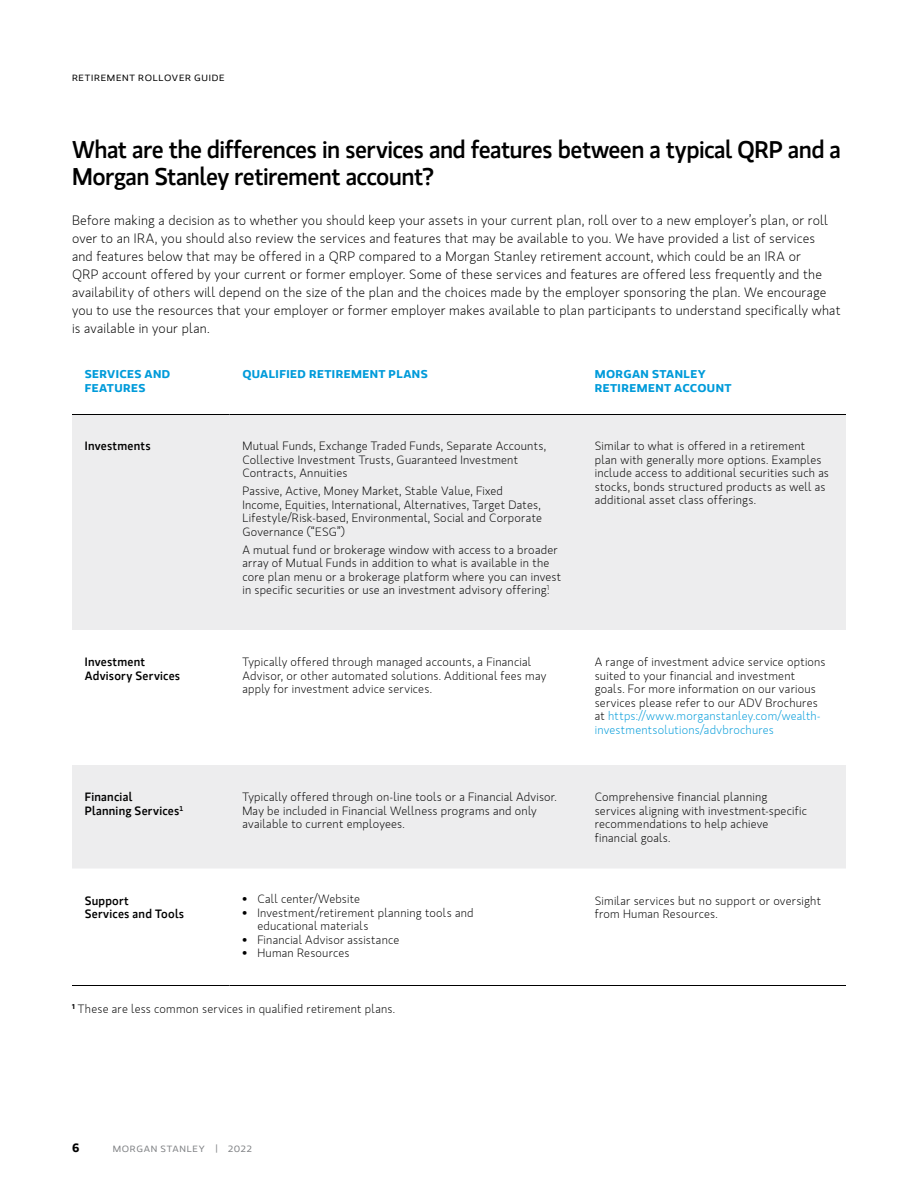
<style>
.page{position:relative;width:918px;height:1188px;background:#fff}
.page>*{position:absolute;margin:0;border:0;box-sizing:border-box;transform-origin:0 0}
.t1{font:500 24px/27px "MS Gloriola II Std";letter-spacing:-.025em;color:#000}
.t2{font:300 13.5px/18px "MS Gloriola II Std";letter-spacing:.015em;color:#000}
.t3{font:300 12px/13.5px "MS Gloriola II Std";letter-spacing:.02em;color:#000}
.t4{font:500 12px/13.5px "MS Gloriola II Std";letter-spacing:.02em;color:#000}
.t5{font:700 12px "MS Gloriola II Std";color:#000}
.t6{font:700 11.25px/13.5px "MS Gloriola II Std";letter-spacing:.03em;color:#009bda;scale:1.1 1}
.t7{font:9px "MS Gloriola II Std";letter-spacing:.07em;color:#000;scale:1.1 1}
.t8{font:9px "MS Gloriola II Std";letter-spacing:.07em;color:#808285;scale:1.1 1}
.s1{color:#009bda}
.s2{font-weight:400}
</style>
<div class="page">
<svg style="left:72px;top:415px;width:774px;height:453px;fill:#ededee"></svg>
<hr style="left:72px;top:414px;width:158px;height:1px;background:#000">
<hr style="left:230px;top:414px;width:352px;height:1px;background:#000">
<hr style="left:582px;top:414px;width:264px;height:1px;background:#000">
<hr style="left:72px;top:985px;width:158px;height:1px;background:#000">
<hr style="left:230px;top:985px;width:352px;height:1px;background:#000">
<hr style="left:582px;top:985px;width:264px;height:1px;background:#000">
<p class="t7" style="left:72px;top:72px;width:140px">RETIREMENT ROLLOVER GUIDE</p>
<h1 class="t1" style="left:72px;top:135px;width:771px">What are the differences in services and features between a typical QRP and a<br>Morgan Stanley retirement account?</h1>
<p class="t2" style="left:72px;top:212px;width:770px">Before making a decision as to whether you should keep your assets in your current plan, roll over to a new employer’s plan, or roll over to an IRA, you should also review the services and features that may be available to you. We have provided a list of services<br>and features below that may be offered in a QRP compared to a Morgan Stanley retirement account, which could be an IRA or<br>QRP account offered by your current or former employer. Some of these services and features are offered less frequently and the availability of others will depend on the size of the plan and the choices made by the employer sponsoring the plan. We encourage you to use the resources that your employer or former employer makes available to plan participants to understand specifically what is available in your plan.</p>
<p class="t6" style="left:85px;top:367px;width:79px">SERVICES AND<br>FEATURES</p>
<p class="t6" style="left:242px;top:367px;width:170px">QUALIFIED RETIREMENT PLANS</p>
<p class="t6" style="left:595px;top:367px;width:126px">MORGAN STANLEY<br>RETIREMENT ACCOUNT</p>
<p class="t4" style="left:85px;top:439px;width:67px">Investments</p>
<p class="t3" style="left:242px;top:439px;width:305px">Mutual Funds, Exchange Traded Funds, Separate Accounts,<br>Collective Investment Trusts, Guaranteed Investment<br>Contracts, Annuities</p>
<p class="t3" style="left:242px;top:484px;width:301px">Passive, Active, Money Market, Stable Value, Fixed Income, Equities, International, Alternatives, Target Dates, Lifestyle/Risk-based, Environmental, Social and Corporate Governance (“ESG”)</p>
<p class="t3" style="left:242px;top:543px;width:321px">A mutual fund or brokerage window with access to a broader array of Mutual Funds in addition to what is available in the core plan menu or a brokerage platform where you can invest in specific securities or use an investment advisory offering.<sup>1</sup></p>
<p class="t3" style="left:595px;top:439px;width:236px">Similar to what is offered in a retirement plan with generally more options. Examples include access to additional securities such as stocks, bonds structured products as well as additional asset class offerings.</p>
<p class="t4" style="left:85px;top:655px;width:97px">Investment<br>Advisory Services</p>
<p class="t3" style="left:242px;top:655px;width:306px">Typically offered through managed accounts, a Financial<br>Advisor, or other automated solutions. Additional fees may apply for investment advice services.</p>
<p class="t3" style="left:595px;top:655px;width:232px">A range of investment advice service options suited to your financial and investment goals. For more information on our various services please refer to our ADV Brochures at <span class="s1">https://www.morganstanley.com/wealth&shy;investmentsolutions/advbrochures</span></p>
<p class="t4" style="left:85px;top:790px;width:100px">Financial<br>Planning Services<sup>1</sup></p>
<p class="t3" style="left:242px;top:790px;width:316px">Typically offered through on-line tools or a Financial Advisor.<br>May be included in Financial Wellness programs and only available to current employees.</p>
<p class="t3" style="left:595px;top:790px;width:214px">Comprehensive financial planning services aligning with investment-specific recommendations to help achieve financial goals.</p>
<p class="t4" style="left:85px;top:893px;width:101px">Support<br>Services and Tools</p>
<p class="t3" style="left:242px;top:892px;width:119px"><span class="s2">•</span> Call center/Website</p>
<p class="t3" style="left:257px;top:906px;width:218px;text-indent:-15px"><span class="s2">•</span> Investment/retirement planning tools and educational materials</p>
<p class="t3" style="left:242px;top:933px;width:159px"><span class="s2">•</span> Financial Advisor assistance</p>
<p class="t3" style="left:242px;top:946px;width:109px"><span class="s2">•</span> Human Resources</p>
<p class="t3" style="left:72px;top:1002px;width:325px"><sup>1</sup> These are less common services in qualified retirement plans.</p>
<p class="t5" style="left:72px;top:1139px;width:9px">6</p>
<p class="t8" style="left:113px;top:1143px;width:128px">MORGAN STANLEY | 2022</p>
<p class="t3" style="left:595px;top:894px;width:228px">Similar services but no support or oversight from Human Resources.</p>
</div>
